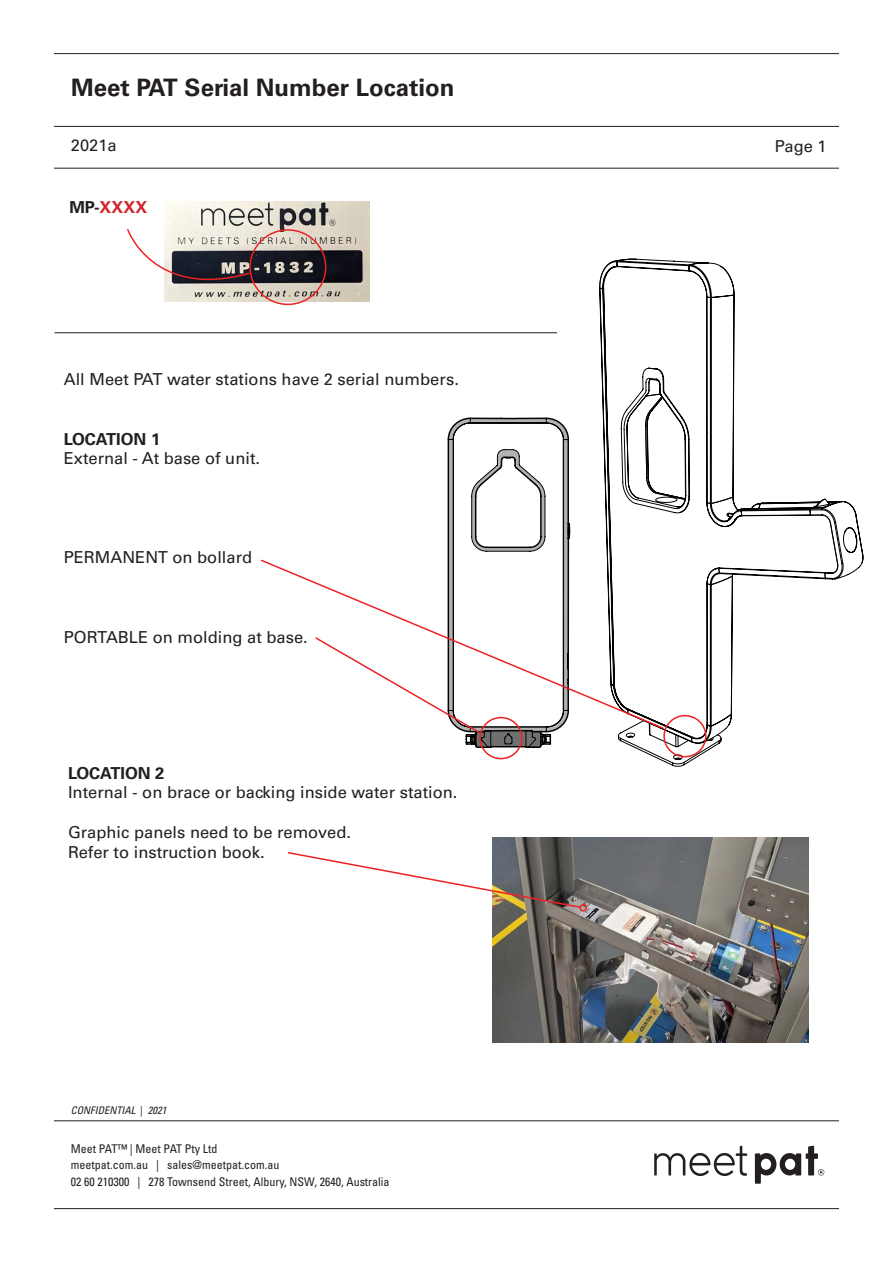
<style>
.page{position:relative;width:893px;height:1263px;background:#fff}
.page>*{position:absolute;margin:0;border:0;box-sizing:border-box;transform-origin:0 0}
.t1{font:700 24px "Univers LT Std";color:#231f20}
.t2{font:16.5px "Univers LT Std";color:#231f20}
.t3{font:700 16.5px "Univers LT Std";color:#231f20}
.t4{font:700 16.5px "Univers LT Std";color:#d1232a}
.t5{font:condensed 12px/16.5px "Univers LT Std";color:#231f20}
.t6{font:italic condensed 10.5px "Univers LT Std";color:#231f20}
.s1{color:#231f20}
.s2{font-style:normal}
</style>
<div class="page">
<hr style="left:54px;top:1208px;width:785px;height:1px;background:#231f20">
<hr style="left:54px;top:126px;width:785px;height:1px;background:#231f20">
<hr style="left:54px;top:1120px;width:785px;height:1px;background:#231f20">
<hr style="left:54px;top:53px;width:785px;height:1px;background:#231f20">
<svg style="left:654px;top:1146px;width:93px;height:30px"></svg>
<svg style="left:755px;top:1146px;width:69px;height:38px"></svg>
<hr style="left:54px;top:168px;width:785px;height:1px;background:#231f20">
<img style="left:165px;top:201px;width:204px;height:101px">
<div style="left:249px;top:229px;width:77px;height:76px;border:2px solid #ee2123;border-radius:50%"></div>
<svg style="left:127px;top:228px;width:124px;height:72px"></svg>
<img style="left:493px;top:837px;width:316px;height:205px">
<svg style="left:287px;top:851px;width:295px;height:58px"></svg>
<div style="left:579px;top:904px;width:8px;height:7px;border:2px solid #ee2123;border-radius:50%"></div>
<hr style="left:55px;top:332px;width:502px;height:1px;background:#231f20">
<div style="left:479px;top:717px;width:43px;height:42px;border:2px solid #ee2123;border-radius:50%"></div>
<svg style="left:447px;top:417px;width:124px;height:332px"></svg>
<svg style="left:624px;top:501px;width:239px;height:266px"></svg>
<svg style="left:599px;top:259px;width:240px;height:484px"></svg>
<svg style="left:599px;top:259px;width:38px;height:30px"></svg>
<div style="left:663px;top:715px;width:43px;height:42px;border:2px solid #ee2123;border-radius:50%"></div>
<svg style="left:261px;top:558px;width:404px;height:172px"></svg>
<p class="t1" style="left:71px;top:73px;width:385px">Meet PAT Serial Number Location</p>
<p class="t2" style="left:71px;top:136px;width:47px">2021a</p>
<p class="t2" style="left:775px;top:137px;width:53px">Page 1</p>
<p class="t4" style="left:69px;top:198px;width:79px"><span class="s1">MP-</span>XXXX</p>
<p class="t2" style="left:64px;top:370px;width:397px">All Meet PAT water stations have 2 serial numbers.</p>
<p class="t3" style="left:64px;top:429px;width:98px">LOCATION 1</p>
<p class="t2" style="left:64px;top:449px;width:198px">External - At base of unit.</p>
<p class="t2" style="left:64px;top:548px;width:190px">PERMANENT on bollard</p>
<p class="t2" style="left:64px;top:627px;width:245px">PORTABLE on molding at base.</p>
<p class="t3" style="left:68px;top:763px;width:98px">LOCATION 2</p>
<p class="t2" style="left:68px;top:783px;width:391px">Internal - on brace or backing inside water station.</p>
<p class="t2" style="left:68px;top:822px;width:285px">Graphic panels need to be removed.</p>
<p class="t2" style="left:68px;top:842px;width:198px">Refer to instruction book.</p>
<p class="t6" style="left:71px;top:1104px;width:74px">CONFIDENTIAL <span class="s2">|</span></p>
<p class="t6" style="left:148px;top:1104px;width:20px">2021</p>
<p class="t5" style="left:71px;top:1140px;width:320px">Meet PAT™ | Meet PAT Pty Ltd<br>meetpat.com.au | sales@meetpat.com.au<br>02 60 210300 | 278 Townsend Street, Albury, NSW, 2640, Australia</p>
</div>
